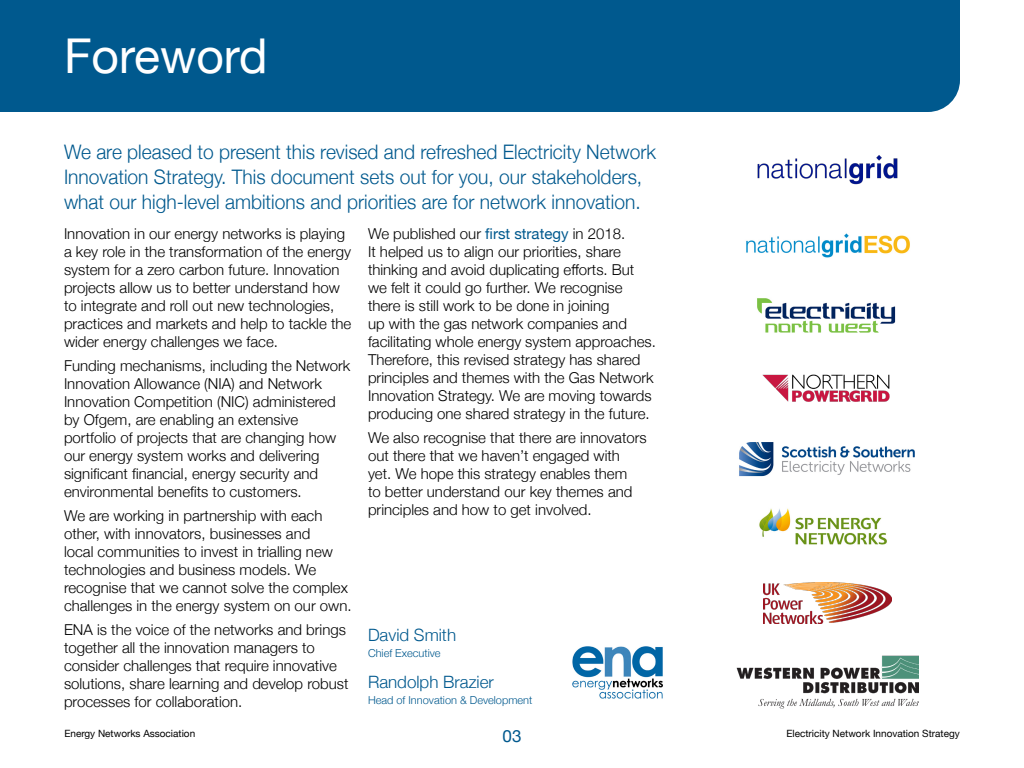
<style>
.page{position:relative;width:1024px;height:768px;background:#fff}
.page>*{position:absolute;margin:0;border:0;box-sizing:border-box;transform-origin:0 0}
.t1{font:48px "Helvetica Neue";color:#fff}
.t2{font:300 20px/25px "Helvetica Neue";color:#00598e;scale:.96 1}
.t3{font:300 17px "Helvetica Neue";color:#00598e}
.t4{font:17px "Helvetica Neue";color:#00598e}
.t5{font:300 15px/18px "Helvetica Neue";color:#000}
.t6{font:300 11px "Helvetica Neue";color:#00598e}
.t7{font:10px "Helvetica Neue";color:#000}
.s1{font-weight:400;color:#00598e}
</style>
<div class="page">
<img style="left:757px;top:298px;width:139px;height:35px">
<img style="left:746px;top:233px;width:164px;height:25px">
<img style="left:757px;top:155px;width:141px;height:30px">
<img style="left:762px;top:374px;width:128px;height:28px">
<img style="left:759px;top:508px;width:128px;height:37px">
<img style="left:763px;top:583px;width:128px;height:41px">
<img style="left:736px;top:656px;width:182px;height:52px">
<img style="left:739px;top:442px;width:176px;height:35px">
<img style="left:572px;top:646px;width:91px;height:53px">
<div style="left:0;top:0;width:960px;height:112px;background:#00598e"></div>
<h1 class="t1" style="left:64px;top:21px;width:205px">Foreword</h1>
<h2 class="t2" style="left:64px;top:138px;width:618px">We are pleased to present this revised and refreshed Electricity Network<br>Innovation Strategy. This document sets out for you, our stakeholders, what our high-level ambitions and priorities are for network innovation.</h2>
<p class="t5" style="left:64px;top:224px;width:289px">Innovation in our energy networks is playing a key role in the transformation of the energy system for a zero carbon future. Innovation projects allow us to better understand how to integrate and roll out new technologies, practices and markets and help to tackle the wider energy challenges we face.</p>
<p class="t5" style="left:64px;top:356px;width:288px">Funding mechanisms, including the Network Innovation Allowance (NIA) and Network Innovation Competition (NIC) administered by Ofgem, are enabling an extensive portfolio of projects that are changing how our energy system works and delivering significant financial, energy security and environmental benefits to customers.</p>
<p class="t5" style="left:64px;top:506px;width:289px">We are working in partnership with each other, with innovators, businesses and<br>local communities to invest in trialling new technologies and business models. We recognise that we cannot solve the complex challenges in the energy system on our own.</p>
<p class="t5" style="left:64px;top:620px;width:286px">ENA is the voice of the networks and brings together all the innovation managers to consider challenges that require innovative solutions, share learning and develop robust processes for collaboration.</p>
<p class="t5" style="left:368px;top:224px;width:290px">We published our <span class="s1">first strategy</span> in 2018.<br>It helped us to align our priorities, share thinking and avoid duplicating efforts. But we felt it could go further. We recognise there is still work to be done in joining<br>up with the gas network companies and facilitating whole energy system approaches.<br>Therefore, this revised strategy has shared principles and themes with the Gas Network Innovation Strategy. We are moving towards producing one shared strategy in the future.</p>
<p class="t5" style="left:368px;top:428px;width:280px">We also recognise that there are innovators out there that we haven’t engaged with yet. We hope this strategy enables them<br>to better understand our key themes and principles and how to get involved.</p>
<p class="t3" style="left:368px;top:621px;width:90px">David Smith</p>
<p class="t6" style="left:368px;top:644px;width:74px">Chief Executive</p>
<p class="t3" style="left:368px;top:668px;width:127px">Randolph Brazier</p>
<p class="t6" style="left:368px;top:691px;width:166px">Head of Innovation &amp; Development</p>
<p class="t7" style="left:64px;top:726px;width:132px">Energy Networks Association</p>
<p class="t4" style="left:503px;top:723px;width:20px">03</p>
<p class="t7" style="left:786px;top:726px;width:175px">Electricity Network Innovation Strategy</p>
</div>
